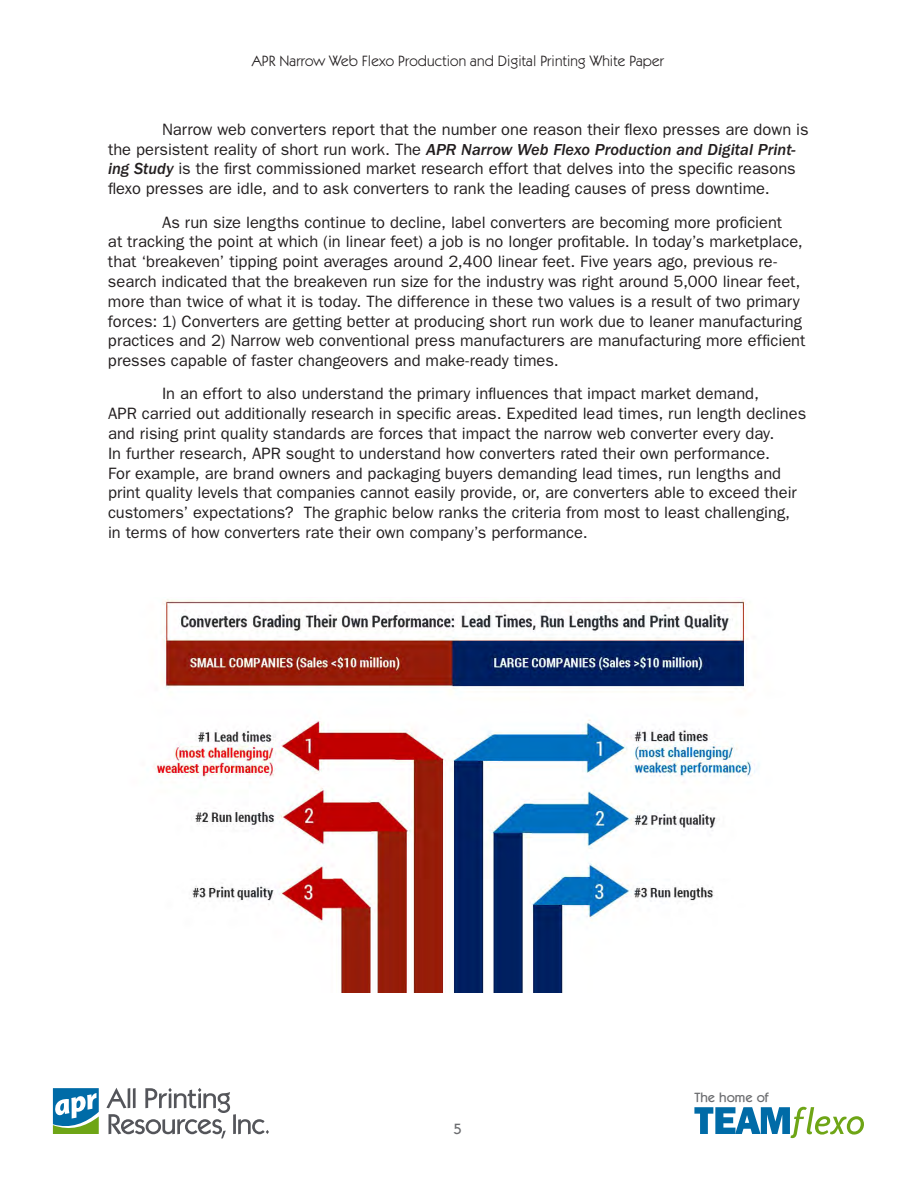
<style>
.page{position:relative;width:918px;height:1188px;background:#fff}
.page>*{position:absolute;margin:0;border:0;box-sizing:border-box;transform-origin:0 0}
.Body_Text{font:16.5px/19.8px "Franklin Gothic";color:#231f20}
.t1{font:15px "Itc Kabel";letter-spacing:.01em;color:#231f20}
.t2{font:500 15px "Itc Kabel";color:#6c6d70}
.t3{font:500 13.5px "Itc Kabel";color:#6c6d70}
.s1{font-weight:500;font-style:italic}
</style>
<div class="page">
<svg style="left:106px;top:1088px;width:124px;height:50px"></svg>
<hr style="left:233px;top:1114px;width:3px;height:20px;background:#54555a">
<svg style="left:238px;top:1119px;width:31px;height:15px"></svg>
<svg style="left:53px;top:1088px;width:46px;height:46px"></svg>
<svg style="left:694px;top:1107px;width:170px;height:31px"></svg>
<img style="left:154px;top:599px;width:605px;height:394px">
<p class="t1" style="left:252px;top:52px;width:414px">APR Narrow Web Flexo Production and Digital Printing White Paper</p>
<p class="Body_Text" style="left:108px;top:119px;width:702px;text-indent:54px">Narrow web converters report that the number one reason their flexo presses are down is the persistent reality of short run work. The <span class="s1">APR Narrow Web Flexo Production and Digital Print&shy;ing Study</span> is the first commissioned market research effort that delves into the specific reasons flexo presses are idle, and to ask converters to rank the leading causes of press downtime.</p>
<p class="Body_Text" style="left:108px;top:212px;width:699px;text-indent:54px">As run size lengths continue to decline, label converters are becoming more proficient<br>at tracking the point at which (in linear feet) a job is no longer profitable. In today’s marketplace, that ‘breakeven’ tipping point averages around 2,400 linear feet. Five years ago, previous re&shy;search indicated that the breakeven run size for the industry was right around 5,000 linear feet, more than twice of what it is today. The difference in these two values is a result of two primary forces: 1) Converters are getting better at producing short run work due to leaner manufacturing practices and 2) Narrow web conventional press manufacturers are manufacturing more efficient presses capable of faster changeovers and make-ready times.</p>
<p class="Body_Text" style="left:108px;top:384px;width:700px;text-indent:54px">In an effort to also understand the primary influences that impact market demand,<br>APR carried out additionally research in specific areas. Expedited lead times, run length declines and rising print quality standards are forces that impact the narrow web converter every day.<br>In further research, APR sought to understand how converters rated their own performance.<br>For example, are brand owners and packaging buyers demanding lead times, run lengths and print quality levels that companies cannot easily provide, or, are converters able to exceed their customers’ expectations? The graphic below ranks the criteria from most to least challenging, in terms of how converters rate their own company’s performance.</p>
<p class="t2" style="left:454px;top:1120px;width:10px">5</p>
<p class="t3" style="left:694px;top:1090px;width:76px">The home of</p>
</div>
